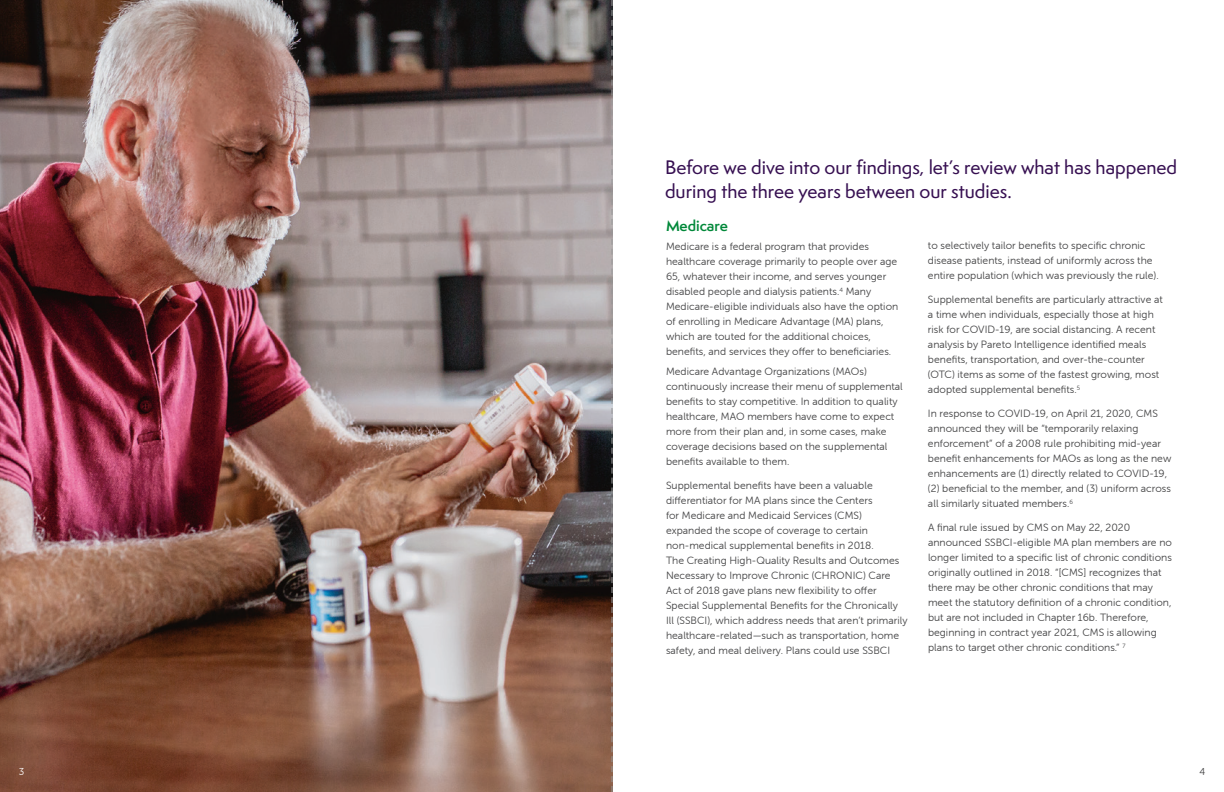
<style>
.page{position:relative;width:1224px;height:792px;background:#fff}
.page>*{position:absolute;margin:0;border:0;box-sizing:border-box;transform-origin:0 0}
.t1{font:500 18px/24px "Semplicita Pro";color:#360f51}
.t2{font:600 14px "Semplicita Pro";color:#008839}
.t3{font:10.5px/15px "Museo Sans Rounded 300";letter-spacing:.005em;color:#414142}
.t4{font:10px "Museo Sans Rounded 300";color:#fff}
.t5{font:10px "Museo Sans Rounded 300";color:#414142}
</style>
<div class="page">
<img style="left:0;top:0;width:612px;height:792px">
<svg style="left:612px;top:0;width:1px;height:792px"></svg>
<p class="t1" style="left:665px;top:155px;width:514px">Before we dive into our findings, let’s review what has happened during the three years between our studies.</p>
<p class="t2" style="left:666px;top:215px;width:63px">Medicare</p>
<p class="t3" style="left:666px;top:239px;width:234px">Medicare is a federal program that provides healthcare coverage primarily to people over age 65, whatever their income, and serves younger disabled people and dialysis patients.<sup>4</sup> Many Medicare-eligible individuals also have the option of enrolling in Medicare Advantage (MA) plans, which are touted for the additional choices, benefits, and services they offer to beneficiaries.</p>
<p class="t3" style="left:666px;top:364px;width:238px">Medicare Advantage Organizations (MAOs) continuously increase their menu of supplemental benefits to stay competitive. In addition to quality healthcare, MAO members have come to expect more from their plan and, in some cases, make coverage decisions based on the supplemental benefits available to them.</p>
<p class="t3" style="left:666px;top:478px;width:243px">Supplemental benefits have been a valuable differentiator for MA plans since the Centers<br>for Medicare and Medicaid Services (CMS) expanded the scope of coverage to certain non-medical supplemental benefits in 2018.<br>The Creating High-Quality Results and Outcomes Necessary to Improve Chronic (CHRONIC) Care Act of 2018 gave plans new flexibility to offer Special Supplemental Benefits for the Chronically Ill (SSBCI), which address needs that aren’t primarily healthcare-related—such as transportation, home safety, and meal delivery. Plans could use SSBCI</p>
<p class="t3" style="left:928px;top:238px;width:232px">to selectively tailor benefits to specific chronic disease patients, instead of uniformly across the entire population (which was previously the rule).</p>
<p class="t3" style="left:928px;top:292px;width:236px">Supplemental benefits are particularly attractive at a time when individuals, especially those at high risk for COVID-19, are social distancing. A recent analysis by Pareto Intelligence identified meals benefits, transportation, and over-the-counter (OTC) items as some of the fastest growing, most adopted supplemental benefits.<sup>5</sup></p>
<p class="t3" style="left:928px;top:406px;width:245px">In response to COVID-19, on April 21, 2020, CMS announced they will be “temporarily relaxing enforcement” of a 2008 rule prohibiting mid-year benefit enhancements for MAOs as long as the new enhancements are (1) directly related to COVID-19, (2) beneficial to the member, and (3) uniform across all similarly situated members.<sup>6</sup></p>
<p class="t3" style="left:928px;top:520px;width:246px">A final rule issued by CMS on May 22, 2020 announced SSBCI-eligible MA plan members are no longer limited to a specific list of chronic conditions originally outlined in 2018. “[CMS] recognizes that there may be other chronic conditions that may meet the statutory definition of a chronic condition, but are not included in Chapter 16b. Therefore, beginning in contract year 2021, CMS is allowing plans to target other chronic conditions.” <sup>7</sup></p>
<p class="t4" style="left:19px;top:766px;width:7px">3</p>
<p class="t5" style="left:1199px;top:766px;width:7px">4</p>
</div>
